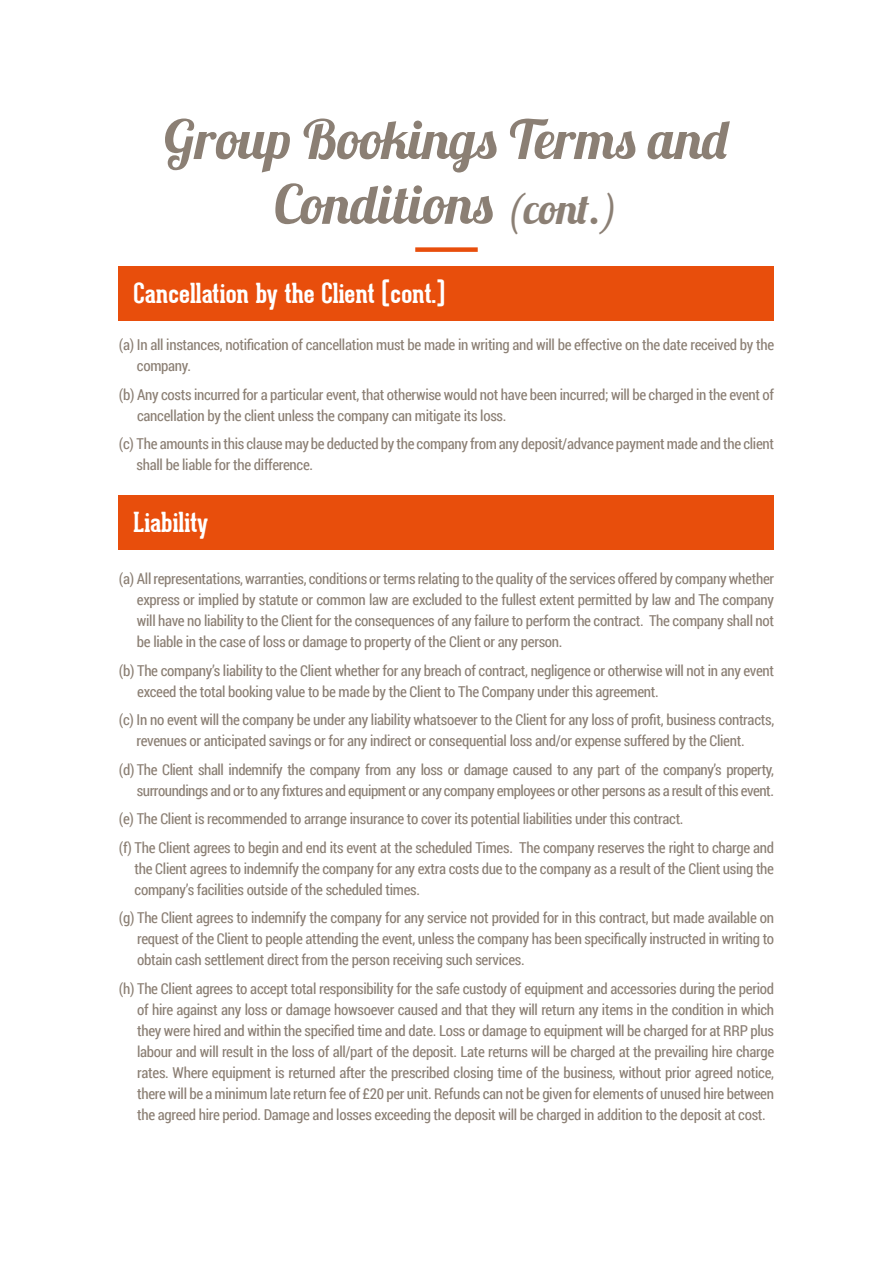
<style>
.page{position:relative;width:893px;height:1263px;background:#fff}
.page>*{position:absolute;margin:0;border:0;box-sizing:border-box;transform-origin:0 0}
.t1{font:54px/64.8px "Lobster 1.3";color:#8b7f74;text-align:center}
.t2{font:700 27px "Geared Slab";color:#fff}
.t3{font:15px/21px "Roboto Condensed";letter-spacing:-.02em;color:#8b7f74}
.s1{font-size:42px}
</style>
<div class="page">
<div style="left:415px;top:247px;width:63px;height:5px;background:#e84e0c"></div>
<div style="left:118px;top:266px;width:655px;height:54px;background:#e84e0c"></div>
<div style="left:118px;top:495px;width:655px;height:54px;background:#e84e0c"></div>
<h1 class="t1" style="left:164px;top:106px;width:566px">Group Bookings Terms and<br>Conditions <span class="s1">(cont.)</span></h1>
<h2 class="t2" style="left:134px;top:276px;width:313px">Cancellation by the Client (cont.)</h2>
<p class="t3" style="left:137px;top:334px;width:639px;text-indent:-18px">(a) In all instances, notification of cancellation must be made in writing and will be effective on the date received by the company.</p>
<p class="t3" style="left:137px;top:383px;width:638px;text-indent:-18px">(b) Any costs incurred for a particular event, that otherwise would not have been incurred; will be charged in the event of cancellation by the client unless the company can mitigate its loss.</p>
<p class="t3" style="left:137px;top:433px;width:639px;text-indent:-18px">(c) The amounts in this clause may be deducted by the company from any deposit/advance payment made and the client shall be liable for the difference.</p>
<h2 class="t2" style="left:134px;top:506px;width:76px">Liability</h2>
<p class="t3" style="left:137px;top:568px;width:639px;text-align:justify;text-indent:-18px">(a) All representations, warranties, conditions or terms relating to the quality of the services offered by company whether express or implied by statute or common law are excluded to the fullest extent permitted by law and The company will have no liability to the Client for the consequences of any failure to perform the contract. The company shall not be liable in the case of loss or damage to property of the Client or any person.</p>
<p class="t3" style="left:137px;top:659px;width:638px;text-indent:-18px">(b) The company’s liability to the Client whether for any breach of contract, negligence or otherwise will not in any event exceed the total booking value to be made by the Client to The Company under this agreement.</p>
<p class="t3" style="left:137px;top:709px;width:639px;text-indent:-18px">(c) In no event will the company be under any liability whatsoever to the Client for any loss of profit, business contracts, revenues or anticipated savings or for any indirect or consequential loss and/or expense suffered by the Client.</p>
<p class="t3" style="left:119px;top:758px;width:657px;text-align:right">(d) The Client shall indemnify the company from any loss or damage caused to any part of the company’s property, surroundings and or to any fixtures and equipment or any company employees or other persons as a result of this event.</p>
<p class="t3" style="left:119px;top:804px;width:657px;line-height:28.5px">(e) The Client is recommended to arrange insurance to cover its potential liabilities under this contract.<br>(f) The Client agrees to begin and end its event at the scheduled Times. The company reserves the right to charge and</p>
<p class="t3" style="left:135px;top:857px;width:641px">the Client agrees to indemnify the company for any extra costs due to the company as a result of the Client using the company’s facilities outside of the scheduled times.</p>
<p class="t3" style="left:137px;top:907px;width:638px;text-align:justify;text-indent:-18px">(g) The Client agrees to indemnify the company for any service not provided for in this contract, but made available on request of the Client to people attending the event, unless the company has been specifically instructed in writing to obtain cash settlement direct from the person receiving such services.</p>
<p class="t3" style="left:137px;top:977px;width:638px;text-align:justify;text-indent:-18px">(h) The Client agrees to accept total responsibility for the safe custody of equipment and accessories during the period of hire against any loss or damage howsoever caused and that they will return any items in the condition in which they were hired and within the specified time and date. Loss or damage to equipment will be charged for at RRP plus labour and will result in the loss of all/part of the deposit. Late returns will be charged at the prevailing hire charge rates. Where equipment is returned after the prescribed closing time of the business, without prior agreed notice, there will be a minimum late return fee of £20 per unit. Refunds can not be given for elements of unused hire between the agreed hire period. Damage and losses exceeding the deposit will be charged in addition to the deposit at cost.</p>
</div>
